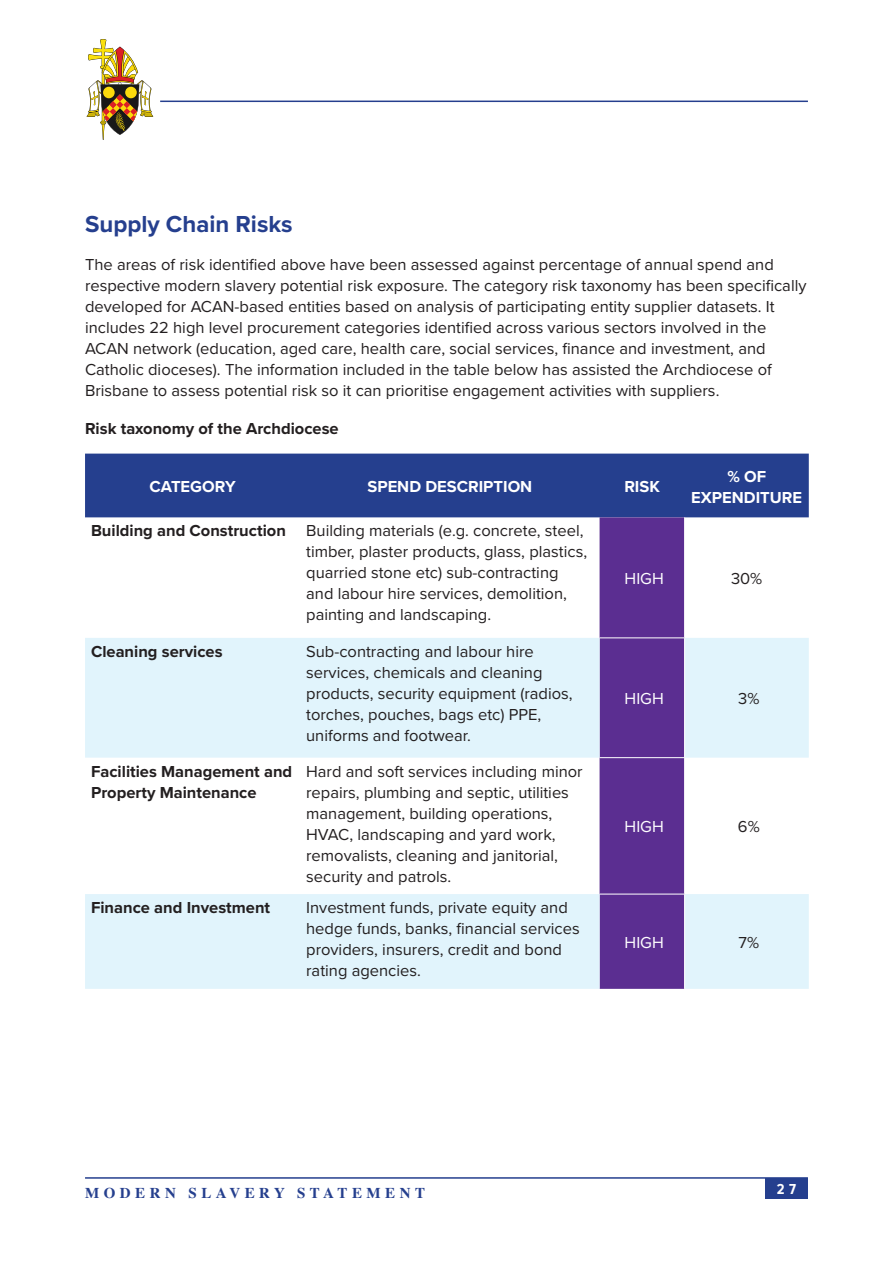
<style>
.page{position:relative;width:893px;height:1263px;background:#fff}
.page>*{position:absolute;margin:0;border:0;box-sizing:border-box;transform-origin:0 0}
.Headline{font:700 24px "Proxima Nova";color:#253f8e}
.t1{font:16.5px/21px "Proxima Nova";color:#231f20}
.t2{font:700 16.5px/21px "Proxima Nova";color:#231f20}
.t3{font:700 16.5px/21px "Proxima Nova";color:#fff;text-align:center}
.t4{font:16.5px "Proxima Nova";color:#fff}
.t5{font:700 15px "Times";letter-spacing:.3em;color:#253f8e}
.t6{font:700 15px "Proxima Nova Cond";color:#fff}
</style>
<div class="page">
<svg style="left:87px;top:39px;width:66px;height:101px"></svg>
<hr style="left:85px;top:1177px;width:723px;height:2px;background:#253f8e">
<hr style="left:160px;top:101px;width:648px;height:1px;background:#253f8e">
<div style="left:765px;top:1178px;width:43px;height:20px;background:#253f8e"></div>
<div style="left:85px;top:454px;width:724px;height:63px;background:#253f8e"></div>
<div style="left:600px;top:517px;width:84px;height:120px;background:#5b2e91"></div>
<svg style="left:85px;top:638px;width:724px;height:351px;fill:#e1f4fc"></svg>
<hr style="left:684px;top:638px;width:1px;height:119px;background:#fff">
<hr style="left:684px;top:758px;width:1px;height:136px;background:#fff">
<hr style="left:684px;top:894px;width:1px;height:95px;background:#fff">
<hr style="left:600px;top:757px;width:85px;height:1px;background:#fff">
<hr style="left:600px;top:894px;width:85px;height:1px;background:#fff">
<p class="Headline" style="left:85px;top:210px;width:209px">Supply Chain Risks</p>
<p class="t1" style="left:85px;top:255px;width:723px">The areas of risk identified above have been assessed against percentage of annual spend and respective modern slavery potential risk exposure. The category risk taxonomy has been specifically developed for ACAN-based entities based on analysis of participating entity supplier datasets. It includes 22 high level procurement categories identified across various sectors involved in the ACAN network (education, aged care, health care, social services, finance and investment, and Catholic dioceses). The information included in the table below has assisted the Archdiocese of Brisbane to assess potential risk so it can prioritise engagement activities with suppliers.</p>
<p class="t2" style="left:85px;top:419px;width:255px">Risk taxonomy of the Archdiocese</p>
<p class="t3" style="left:150px;top:477px;width:88px">CATEGORY</p>
<p class="t3" style="left:367px;top:477px;width:166px">SPEND DESCRIPTION</p>
<p class="t3" style="left:624px;top:477px;width:37px">RISK</p>
<p class="t3" style="left:691px;top:466px;width:112px">% OF<br>EXPENDITURE</p>
<p class="t2" style="left:91px;top:521px;width:196px">Building and Construction</p>
<p class="t1" style="left:306px;top:521px;width:282px">Building materials (e.g. concrete, steel, timber, plaster products, glass, plastics, quarried stone etc) sub-contracting and labour hire services, demolition, painting and landscaping.</p>
<p class="t4" style="left:625px;top:569px;width:41px">HIGH</p>
<p class="t1" style="left:731px;top:568px;width:33px">30%</p>
<p class="t2" style="left:91px;top:641px;width:133px">Cleaning services</p>
<p class="t1" style="left:306px;top:641px;width:268px">Sub-contracting and labour hire services, chemicals and cleaning products, security equipment (radios, torches, pouches, bags etc) PPE, uniforms and footwear.</p>
<p class="t2" style="left:91px;top:761px;width:203px">Facilities Management and<br>Property Maintenance</p>
<p class="t1" style="left:306px;top:761px;width:278px">Hard and soft services including minor repairs, plumbing and septic, utilities management, building operations, HVAC, landscaping and yard work, removalists, cleaning and janitorial, security and patrols.</p>
<p class="t2" style="left:91px;top:898px;width:181px">Finance and Investment</p>
<p class="t1" style="left:306px;top:897px;width:275px">Investment funds, private equity and hedge funds, banks, financial services providers, insurers, credit and bond rating agencies.</p>
<p class="t4" style="left:625px;top:689px;width:41px">HIGH</p>
<p class="t1" style="left:738px;top:689px;width:23px">3%</p>
<p class="t4" style="left:625px;top:817px;width:41px">HIGH</p>
<p class="t1" style="left:738px;top:817px;width:23px">6%</p>
<p class="t4" style="left:625px;top:933px;width:41px">HIGH</p>
<p class="t1" style="left:738px;top:932px;width:22px">7%</p>
<p class="t5" style="left:85px;top:1178px;width:341px">MODERN SLAVERY STATEMENT</p>
<p class="t6" style="left:777px;top:1177px;width:21px">2 7</p>
</div>
